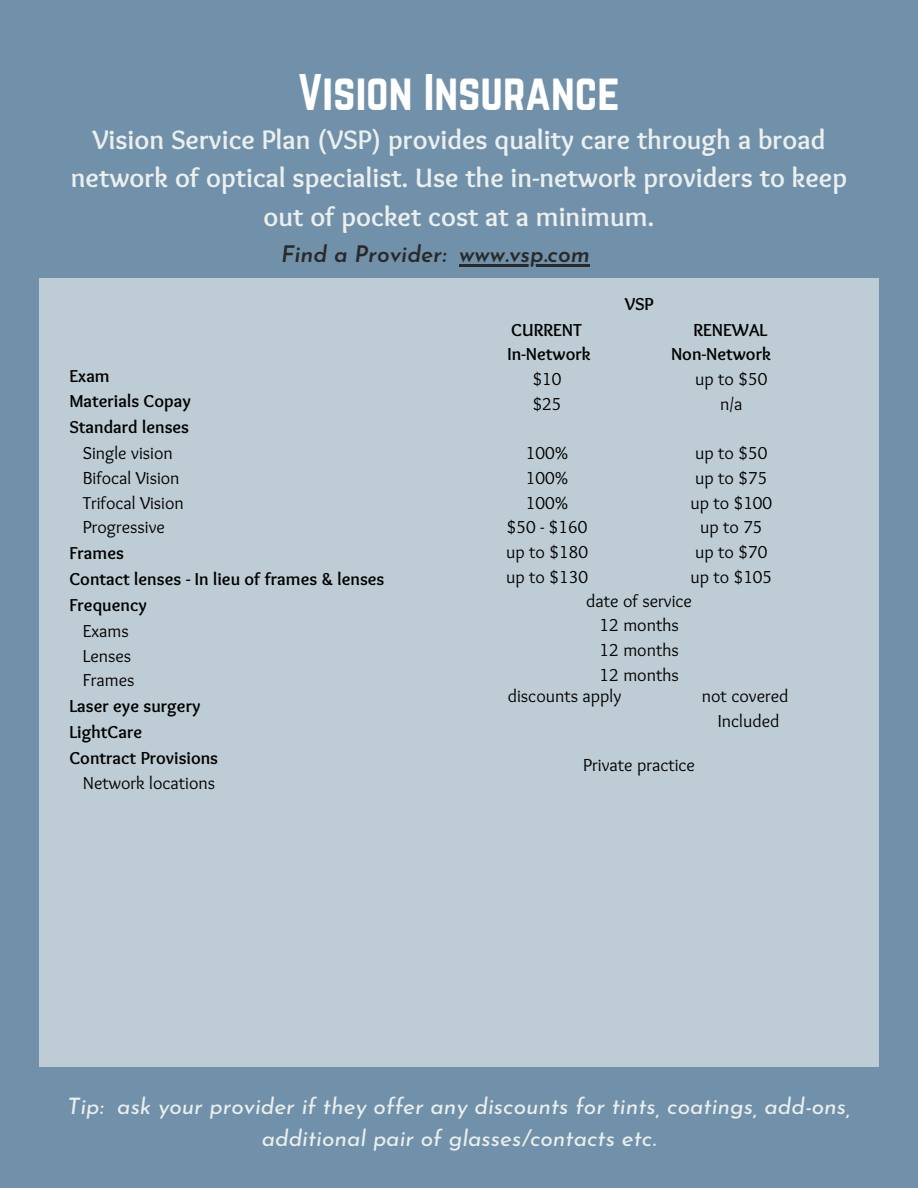
<style>
.page{position:relative;width:918px;height:1188px;background:#7091a9}
.page>*{position:absolute;margin:0;border:0;box-sizing:border-box;transform-origin:0 0}
.t1{font:45px "Norwester";color:#fff}
.t2{font:700 27.75px/38.2px "Sukar";color:#ebefef;text-align:center}
.t3{font:italic 22.8px/31.5px "Josefin Sans";color:#ebefef;text-align:center}
.t4{font:italic 600 22.8px "Josefin Sans";color:#292929}
.t5{font:18px "Sukar";color:#000}
.t6{font:700 18px "Sukar";color:#000}
</style>
<div class="page">
<div style="left:39px;top:279px;width:840px;height:788px;background:#becdd5"></div>
<hr style="left:459px;top:265px;width:131px;height:2px;background:#292929">
<p class="t1" style="left:298px;top:65px;width:323px">Vision Insurance</p>
<p class="t2" style="left:71px;top:123px;width:778px">Vision Service Plan (VSP) provides quality care through a broad network of optical specialist. Use the in-network providers to keep out of pocket cost at a minimum.</p>
<p class="t4" style="left:281px;top:245px;width:167px">Find a Provider:</p>
<p class="t4" style="left:459px;top:245px;width:132px">www.vsp.com</p>
<p class="t6" style="left:625px;top:293px;width:31px">VSP</p>
<p class="t6" style="left:69px;top:365px;width:42px">Exam</p>
<p class="t6" style="left:69px;top:391px;width:123px">Materials Copay</p>
<p class="t6" style="left:69px;top:417px;width:121px">Standard lenses</p>
<p class="t5" style="left:83px;top:443px;width:92px">Single vision</p>
<p class="t5" style="left:83px;top:468px;width:98px">Bifocal Vision</p>
<p class="t5" style="left:83px;top:492px;width:103px">Trifocal Vision</p>
<p class="t5" style="left:83px;top:517px;width:84px">Progressive</p>
<p class="t6" style="left:69px;top:543px;width:56px">Frames</p>
<p class="t6" style="left:69px;top:569px;width:317px">Contact lenses - In lieu of frames &amp; lenses</p>
<p class="t6" style="left:69px;top:595px;width:79px">Frequency</p>
<p class="t5" style="left:83px;top:621px;width:48px">Exams</p>
<p class="t5" style="left:83px;top:645px;width:50px">Lenses</p>
<p class="t5" style="left:83px;top:670px;width:53px">Frames</p>
<p class="t6" style="left:69px;top:696px;width:133px">Laser eye surgery</p>
<p class="t6" style="left:69px;top:722px;width:74px">LightCare</p>
<p class="t6" style="left:69px;top:748px;width:150px">Contract Provisions</p>
<p class="t5" style="left:83px;top:772px;width:134px">Network locations</p>
<p class="t6" style="left:511px;top:319px;width:72px">CURRENT</p>
<p class="t6" style="left:693px;top:319px;width:75px">RENEWAL</p>
<p class="t6" style="left:507px;top:344px;width:85px">In-Network</p>
<p class="t6" style="left:671px;top:344px;width:101px">Non-Network</p>
<p class="t5" style="left:533px;top:369px;width:30px">$10</p>
<p class="t5" style="left:533px;top:393px;width:30px">$25</p>
<p class="t5" style="left:526px;top:443px;width:44px">100%</p>
<p class="t5" style="left:526px;top:468px;width:44px">100%</p>
<p class="t5" style="left:526px;top:492px;width:44px">100%</p>
<p class="t5" style="left:507px;top:517px;width:82px">$50 - $160</p>
<p class="t5" style="left:506px;top:542px;width:83px">up to $180</p>
<p class="t5" style="left:506px;top:567px;width:83px">up to $130</p>
<p class="t5" style="left:695px;top:369px;width:74px">up to $50</p>
<p class="t5" style="left:720px;top:393px;width:24px">n/a</p>
<p class="t5" style="left:695px;top:443px;width:74px">up to $50</p>
<p class="t5" style="left:695px;top:468px;width:74px">up to $75</p>
<p class="t5" style="left:690px;top:492px;width:83px">up to $100</p>
<p class="t5" style="left:700px;top:517px;width:64px">up to 75</p>
<p class="t5" style="left:695px;top:542px;width:74px">up to $70</p>
<p class="t5" style="left:690px;top:567px;width:83px">up to $105</p>
<p class="t5" style="left:586px;top:590px;width:107px">date of service</p>
<p class="t5" style="left:600px;top:615px;width:81px">12 months</p>
<p class="t5" style="left:600px;top:640px;width:81px">12 months</p>
<p class="t5" style="left:600px;top:664px;width:81px">12 months</p>
<p class="t5" style="left:508px;top:686px;width:115px">discounts apply</p>
<p class="t5" style="left:702px;top:686px;width:88px">not covered</p>
<p class="t5" style="left:718px;top:710px;width:63px">Included</p>
<p class="t5" style="left:583px;top:755px;width:113px">Private practice</p>
<p class="t3" style="left:67px;top:1093px;width:785px">Tip: ask your provider if they offer any discounts for tints, coatings, add-ons, additional pair of glasses/contacts etc.</p>
</div>
